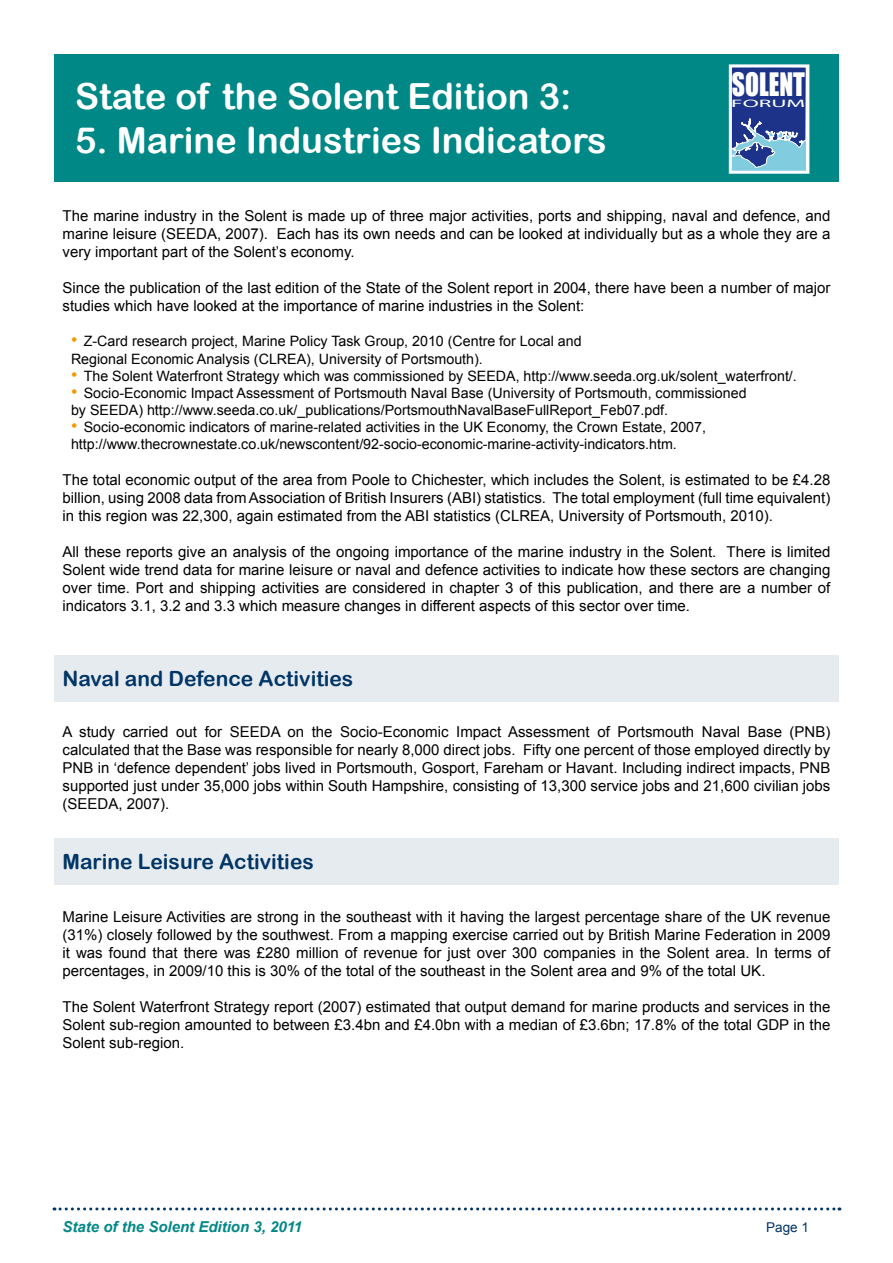
<style>
.page{position:relative;width:893px;height:1263px;background:#fff}
.page>*{position:absolute;margin:0;border:0;box-sizing:border-box;transform-origin:0 0}
.t1{font:36px "Arial Rounded MT Bold";color:#fff}
.t2{font:29.7px "Impact";color:#fff;scale:.86 1}
.t3{font:21px "Arial Rounded MT Bold";color:#003566}
.t4{font:18px/34.2px "Arial";color:#f39900}
.t5{font:15px/18px "Arial";color:#000;text-align:justify}
.t6{font:italic 700 15px "Arial";color:#008887}
.t7{font:14.25px/17.1px "Arial";color:#000}
.t8{font:13.5px "Arial";color:#003566}
.t9{font:10.8px "Myriad";color:#fff;scale:2.16 1}
</style>
<div class="page">
<svg style="left:54px;top:1207px;width:786px;height:3px"></svg>
<div style="left:54px;top:54px;width:785px;height:127px;background:#008887"></div>
<div style="left:54px;top:655px;width:785px;height:47px;background:#e6ebf0"></div>
<svg style="left:733px;top:68px;width:72px;height:102px"></svg>
<div style="left:729px;top:64px;width:80px;height:110px;border:3px solid #fff"></div>
<div style="left:54px;top:838px;width:785px;height:46px;background:#e6ebf0"></div>
<h1 class="t1" style="left:75px;top:75px;width:498px">State of the Solent Edition 3:</h1>
<h1 class="t1" style="left:75px;top:118px;width:533px">5. Marine Industries Indicators</h1>
<h2 class="t2" style="left:732px;top:61px;width:86px">SOLENT</h2>
<p class="t9" style="left:731px;top:98px;width:36px">FORUM</p>
<p class="t5" style="left:63px;top:207px;width:769px">The marine industry in the Solent is made up of three major activities, ports and shipping, naval and defence, and marine leisure (SEEDA, 2007). Each has its own needs and can be looked at individually but as a whole they are a very important part of the Solent’s economy.</p>
<p class="t5" style="left:63px;top:279px;width:769px">Since the publication of the last edition of the State of the Solent report in 2004, there have been a number of major studies which have looked at the importance of marine industries in the Solent:</p>
<p class="t7" style="left:71px;top:333px;width:512px;text-indent:13px">Z-Card research project, Marine Policy Task Group, 201 0 (Centre for Local and<br>Regional Economic Analysis (CLREA), University of Portsmouth).</p>
<p class="t7" style="left:84px;top:367px;width:715px">The Solent Waterfront Strategy which was commissioned by SEEDA, http://www.seeda.org.uk/solent_waterfront/.</p>
<p class="t7" style="left:84px;top:384px;width:664px">Socio-Economic Impact Assessment of Portsmouth Naval Base (University of Portsmouth, commissioned</p>
<p class="t7" style="left:71px;top:401px;width:599px">by SEEDA) http://www.seeda.co.uk/_publications/PortsmouthNavalBaseFullReport_Feb07.pdf.</p>
<p class="t7" style="left:84px;top:418px;width:624px">Socio-economic indicators of marine-related activities in the UK Economy, the Crown Estate, 2007,</p>
<p class="t7" style="left:71px;top:436px;width:607px">http://www.thecrownestate.co.uk/newscontent/92-socio-economic-marine-activity-indicators.htm.</p>
<p class="t5" style="left:63px;top:471px;width:769px">The total economic output of the area from Poole to Chichester, which includes the Solent, is estimated to be £4.28 billion, using 2008 data from Association of British Insurers (ABI) statistics. The total employment (full time equivalent) in this region was 22,300, again estimated from the ABI statistics (CLREA, University of Portsmouth, 201 0).</p>
<p class="t5" style="left:63px;top:543px;width:769px">All these reports give an analysis of the ongoing importance of the marine industry in the Solent. There is limited Solent wide trend data for marine leisure or naval and defence activities to indicate how these sectors are changing over time. Port and shipping activities are considered in chapter 3 of this publication, and there are a number of indicators 3.1 , 3.2 and 3.3 which measure changes in different aspects of this sector over time.</p>
<p class="t4" style="left:71px;top:323px;width:8px">• •</p>
<p class="t4" style="left:71px;top:374px;width:8px">• •</p>
<h3 class="t3" style="left:63px;top:666px;width:292px">Naval and Defence Activities</h3>
<p class="t5" style="left:63px;top:723px;width:769px">A study carried out for SEEDA on the Socio-Economic Impact Assessment of Portsmouth Naval Base (PNB) calculated that the Base was responsible for nearly 8,000 direct jobs. Fifty one percent of those employed directly by PNB in ‘defence dependent’ jobs lived in Portsmouth, Gosport, Fareham or Havant. Including indirect impacts, PNB supported just under 35,000 jobs within South Hampshire, consisting of 1 3,300 service jobs and 21 ,600 civilian jobs (SEEDA, 2007).</p>
<h3 class="t3" style="left:63px;top:849px;width:253px">Marine Leisure Activities</h3>
<p class="t5" style="left:63px;top:908px;width:769px">Marine Leisure Activities are strong in the southeast with it having the largest percentage share of the UK revenue (31 %) closely followed by the southwest. From a mapping exercise carried out by British Marine Federation in 2009 it was found that there was £280 million of revenue for just over 300 companies in the Solent area. In terms of percentages, in 2009/1 0 this is 30% of the total of the southeast in the Solent area and 9% of the total UK.</p>
<p class="t5" style="left:63px;top:998px;width:769px">The Solent Waterfront Strategy report (2007) estimated that output demand for marine products and services in the Solent sub-region amounted to between £3.4bn and £4.0bn with a median of £3.6bn; 1 7.8% of the total GDP in the Solent sub-region.</p>
<p class="t6" style="left:63px;top:1217px;width:241px">State of the Solent Edition 3, 2011</p>
<p class="t8" style="left:766px;top:1218px;width:33px">Page</p>
</div>
